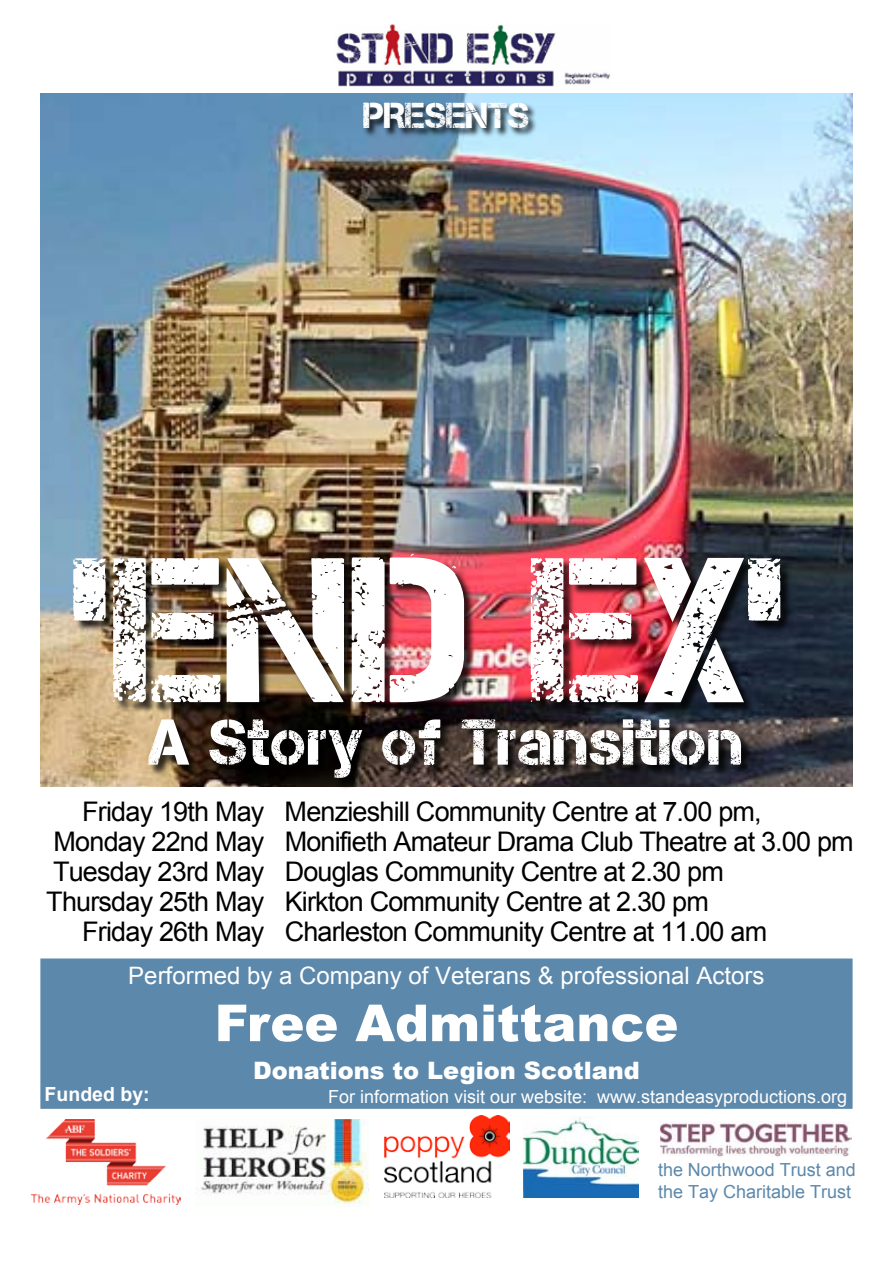
<style>
.page{position:relative;width:893px;height:1263px;background:#fff}
.page>*{position:absolute;margin:0;border:0;box-sizing:border-box;transform-origin:0 0}
.t1{font:205.5px "Captureit";color:#fff}
.t2{font:64.5px "Capture Smallz";color:#fff}
.t3{font:900 51px "Arial";color:#fff}
.t4{font:36px "Capture Smallz";color:#fff}
.t5{font:27px "Arial";letter-spacing:-.03em;color:#000}
.t6{font:24px "Arial";color:#fff}
.t7{font:900 24px "Arial";color:#fff}
.t8{font:700 19.5px "Arial";color:#fff}
.t9{font:18px "Arial";color:#fff}
.t10{font:18px/21.6px "Arial";color:#5c88ab}
</style>
<div class="page">
<div style="left:41px;top:959px;width:811px;height:149px;background:#5c88ab"></div>
<div style="left:40px;top:958px;width:813px;height:151px;border:2px solid #5c88ab"></div>
<img style="left:40px;top:93px;width:813px;height:693px">
<div style="left:361px;top:101px;width:178px;height:38px;background:#000;opacity:.9"></div>
<div style="left:73px;top:555px;width:720px;height:160px;background:#000;opacity:.8"></div>
<div style="left:149px;top:720px;width:605px;height:70px;background:#000;opacity:.8"></div>
<img style="left:336px;top:24px;width:275px;height:62px">
<img style="left:197px;top:1119px;width:172px;height:87px">
<img style="left:32px;top:1119px;width:149px;height:85px">
<img style="left:385px;top:1115px;width:124px;height:82px">
<img style="left:660px;top:1122px;width:191px;height:35px">
<img style="left:523px;top:1117px;width:115px;height:80px">
<h3 class="t4" style="left:363px;top:96px;width:167px">PRESENTS</h3>
<h1 class="t1" style="left:73px;top:516px;width:716px">‘End Ex’</h1>
<h2 class="t2" style="left:149px;top:706px;width:597px">A Story of Transition</h2>
<p class="t5" style="left:82px;top:794px;width:681px">Friday 19th May Menzieshill Community Centre at 7.00 pm,</p>
<p class="t5" style="left:54px;top:824px;width:802px">Monday 22nd May Monifieth Amateur Drama Club Theatre at 3.00 pm</p>
<p class="t5" style="left:53px;top:854px;width:672px">Tuesday 23rd May Douglas Community Centre at 2.30 pm</p>
<p class="t5" style="left:46px;top:884px;width:664px">Thursday 25th May Kirkton Community Centre at 2.30 pm</p>
<p class="t5" style="left:82px;top:914px;width:686px">Friday 26th May Charleston Community Centre at 11.00 am</p>
<p class="t6" style="left:128px;top:960px;width:638px">Performed by a Company of Veterans &amp; professional Actors</p>
<h3 class="t3" style="left:215px;top:986px;width:465px">Free Admittance</h3>
<p class="t7" style="left:253px;top:1053px;width:388px">Donations to Legion Scotland</p>
<p class="t8" style="left:45px;top:1081px;width:107px">Funded by:</p>
<p class="t9" style="left:328px;top:1085px;width:521px">For information visit our website: www.standeasyproductions.org</p>
<p class="t10" style="left:658px;top:1159px;width:199px">the Northwood Trust and the Tay Charitable Trust</p>
</div>
